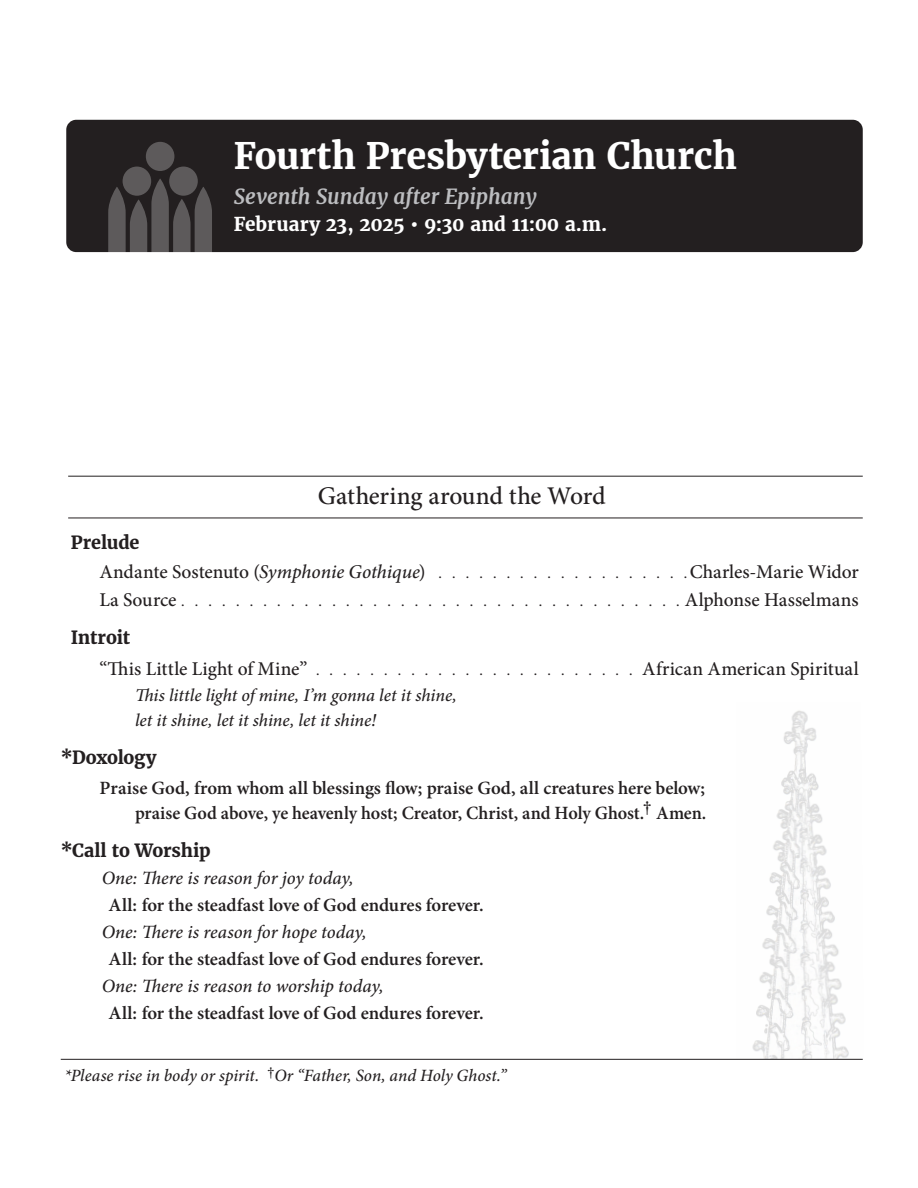
<style>
.page{position:relative;width:918px;height:1188px;background:#fff}
.page>*{position:absolute;margin:0;border:0;box-sizing:border-box;transform-origin:0 0}
.t1{font:700 36px "Merriweather";letter-spacing:-.005em;color:#fff}
.t2{font:500 25.5px "Minion Pro";color:#231f20}
.t3{font:italic 700 20.55px "Merriweather";color:#bcbdc0}
.t4{font:500 19.5px "Minion Pro";letter-spacing:.005em;color:#231f20}
.t5{font:700 18.9px "Merriweather";letter-spacing:-.005em;color:#fff}
.t6{font:600 18.75px "Minion Pro";letter-spacing:-.005em;color:#231f20}
.t7{font:italic 500 18.75px "Minion Pro";letter-spacing:-.005em;color:#231f20}
.t8{font:italic 500 18px "Minion Pro";letter-spacing:-.005em;color:#231f20}
.t9{font:700 18px "Merriweather";letter-spacing:-.01em;color:#231f20}
.t10{font:italic 500 17.25px "Minion Pro";color:#231f20}
.s1{font-style:italic}
.s2{font-size:15px}
.s3{font-size:17.1px}
</style>
<div class="page">
<img style="left:736px;top:710px;width:127px;height:349px">
<div style="left:66px;top:120px;width:797px;height:132px;background:#231f20;border-radius:10px"></div>
<div style="left:123px;top:167px;width:28px;height:29px;background:#5d5a5b;border-radius:50%"></div>
<div style="left:169px;top:167px;width:29px;height:29px;background:#5d5a5b;border-radius:50%"></div>
<div style="left:146px;top:142px;width:28px;height:29px;background:#5d5a5b;border-radius:50%"></div>
<svg style="left:108px;top:179px;width:104px;height:74px"></svg>
<hr style="left:61px;top:1059px;width:802px;height:1px;background:#231f20">
<hr style="left:68px;top:476px;width:795px;height:1px;background:#231f20">
<hr style="left:68px;top:518px;width:795px;height:1px;background:#231f20">
<p class="t1" style="left:234px;top:134px;width:504px">Fourth Presbyterian Church</p>
<p class="t3" style="left:234px;top:184px;width:304px">Seventh Sunday after Epiphany</p>
<p class="t5" style="left:234px;top:212px;width:375px">February 23, 2025 • 9:30 and 11:00 a.m.</p>
<p class="t2" style="left:318px;top:479px;width:289px">Gathering around the Word</p>
<p class="t9" style="left:71px;top:532px;width:70px">Prelude</p>
<p class="t4" style="left:99px;top:558px;width:328px">Andante Sostenuto (<span class="s1">Symphonie Gothique</span>)</p>
<p class="t4" style="left:690px;top:558px;width:170px">Charles-Marie Widor</p>
<p class="t4" style="left:99px;top:587px;width:79px">La Source</p>
<p class="t4" style="left:685px;top:587px;width:175px">Alphonse Hasselmans</p>
<p class="t9" style="left:71px;top:626px;width:61px">Introit</p>
<p class="t4" style="left:99px;top:656px;width:761px">“This Little Light of Mine” <span class="s2">. . . . . . . . . . . . . . . . . . . . . . . .</span> African American Spiritual</p>
<p class="t8" style="left:135px;top:683px;width:323px">This little light of mine, I’m gonna let it shine,</p>
<p class="t8" style="left:135px;top:708px;width:243px">let it shine, let it shine, let it shine!</p>
<p class="t9" style="left:61px;top:746px;width:97px">*Doxology</p>
<p class="t6" style="left:100px;top:775px;width:607px">Praise God, from whom all blessings flow; praise God, all creatures here below;</p>
<p class="t6" style="left:135px;top:800px;width:573px">praise God above, ye heavenly host; Creator, Christ, and Holy Ghost.† Amen.</p>
<p class="t9" style="left:61px;top:839px;width:151px">*Call to Worship</p>
<p class="t7" style="left:102px;top:865px;width:253px">One: There is reason for joy today,</p>
<p class="t6" style="left:109px;top:892px;width:377px">All: for the steadfast love of God endures forever.</p>
<p class="t7" style="left:102px;top:919px;width:266px">One: There is reason for hope today,</p>
<p class="t6" style="left:109px;top:946px;width:377px">All: for the steadfast love of God endures forever.</p>
<p class="t7" style="left:102px;top:973px;width:283px">One: There is reason to worship today,</p>
<p class="t6" style="left:109px;top:1000px;width:377px">All: for the steadfast love of God endures forever.</p>
<p class="t10" style="left:65px;top:1063px;width:444px"><span class="s3">*</span>Please rise in body or spirit. <sup>†</sup>Or “Father, Son, and Holy Ghost.”</p>
</div>
